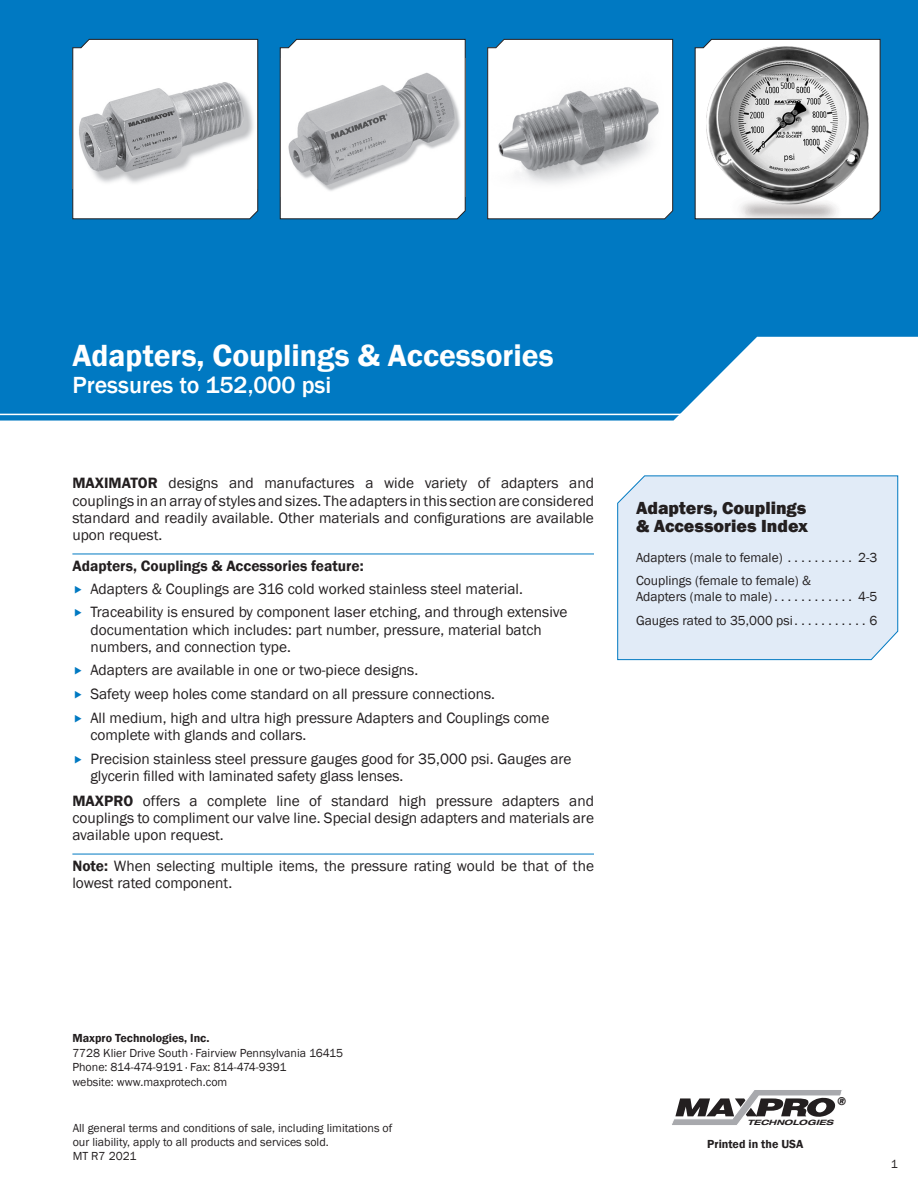
<style>
.page{position:relative;width:918px;height:1188px;background:#fff}
.page>*{position:absolute;margin:0;border:0;box-sizing:border-box;transform-origin:0 0}
.t1{font:600 31.5px "Franklin Gothic";color:#fff}
.t2{font:500 24px "Franklin Gothic";color:#fff}
.index_Title{font:800 18px/18px "Franklin Gothic";color:#231f20}
.bulleted_List{font:15.3px/17.2px "Franklin Gothic";color:#231f20}
.Bullet_H1{font:15.3px/17.2px "Franklin Gothic";color:#231f20}
.Bullet_H1-2{font:600 15.3px "Franklin Gothic";color:#231f20}
.t3{font:13.5px/16.5px "Franklin Gothic";color:#231f20}
.t4{font:12px/14.4px "Franklin Gothic";color:#231f20}
.t5{font:600 12px "Franklin Gothic";color:#231f20}
.t6{font:italic 800 11.55px "Franklin Gothic";color:#231f20}
.t7{font:italic 700 expanded 7.35px "Helvetica Neue LT";letter-spacing:.01em;color:#231f20;scale:1.21 1}
.s1{font-weight:600}
</style>
<div class="page">
<svg style="left:0;top:0;width:918px;height:421px;background:#1282c6"></svg>
<hr style="left:0;top:414px;width:733px;height:1px;background:#fff">
<svg style="left:672px;top:1090px;width:170px;height:35px"></svg>
<div style="left:617px;top:475px;width:282px;height:185px;background:#e1ebf7"></div>
<hr style="left:72px;top:554px;width:522px;height:1px;background:#0079c2">
<hr style="left:72px;top:854px;width:522px;height:1px;background:#0079c2">
<svg style="left:694px;top:39px;width:187px;height:181px"></svg>
<svg style="left:487px;top:39px;width:186px;height:181px"></svg>
<svg style="left:279px;top:39px;width:187px;height:181px"></svg>
<svg style="left:72px;top:39px;width:187px;height:181px"></svg>
<p class="t1" style="left:72px;top:336px;width:483px">Adapters, Couplings &amp; Accessories</p>
<p class="t2" style="left:72px;top:370px;width:260px">Pressures to 152,000 psi</p>
<p class="bulleted_List" style="left:72px;top:475px;width:523px;text-align:justify"><span class="s1">MAXIMATOR</span> designs and manufactures a wide variety of adapters and couplings in an array of styles and sizes. The adapters in this section are considered standard and readily available. Other materials and configurations are available upon request.</p>
<p class="Bullet_H1-2" style="left:72px;top:556px;width:293px">Adapters, Couplings &amp; Accessories feature:</p>
<p class="bulleted_List" style="left:90px;top:580px;width:432px">Adapters &amp; Couplings are 316 cold worked stainless steel material.</p>
<p class="bulleted_List" style="left:90px;top:604px;width:479px">Traceability is ensured by component laser etching, and through extensive documentation which includes: part number, pressure, material batch numbers, and connection type.</p>
<p class="bulleted_List" style="left:90px;top:662px;width:327px">Adapters are available in one or two-piece designs.</p>
<p class="bulleted_List" style="left:90px;top:686px;width:404px">Safety weep holes come standard on all pressure connections.</p>
<p class="bulleted_List" style="left:90px;top:710px;width:461px">All medium, high and ultra high pressure Adapters and Couplings come complete with glands and collars.</p>
<p class="bulleted_List" style="left:90px;top:751px;width:483px">Precision stainless steel pressure gauges good for 35,000 psi. Gauges are glycerin filled with laminated safety glass lenses.</p>
<p class="bulleted_List" style="left:72px;top:792px;width:523px;text-align:justify"><span class="s1">MAXPRO</span> offers a complete line of standard high pressure adapters and couplings to compliment our valve line. Special design adapters and materials are available upon request.</p>
<p class="Bullet_H1" style="left:72px;top:857px;width:523px"><span class="s1">Note:</span> When selecting multiple items, the pressure rating would be that of the lowest rated component.</p>
<p class="index_Title" style="left:636px;top:499px;width:174px">Adapters, Couplings &amp; Accessories Index</p>
<p class="t3" style="left:636px;top:549px;width:243px">Adapters (male to female) . . . . . . . . . . 2-3</p>
<p class="t3" style="left:636px;top:572px;width:243px">Couplings (female to female) &amp;<br>Adapters (male to male) . . . . . . . . . . . . 4-5</p>
<p class="t3" style="left:636px;top:612px;width:243px">Gauges rated to 35,000 psi . . . . . . . . . . . 6</p>
<p class="t5" style="left:72px;top:1031px;width:139px">Maxpro Technologies, Inc.</p>
<p class="t4" style="left:72px;top:1046px;width:272px">7728 Klier Drive South · Fairview Pennsylvania 16415<br>Phone: 814-474-9191 · Fax: 814-474-9391<br>website: www.maxprotech.com</p>
<p class="t4" style="left:73px;top:1121px;width:321px">All general terms and conditions of sale, including limitations of our liability, apply to all products and services sold.<br>MT R7 2021</p>
<p class="t6" style="left:837px;top:1094px;width:10px">®</p>
<p class="t7" style="left:747px;top:1118px;width:73px">TECHNOLOGIES</p>
<p class="t5" style="left:707px;top:1137px;width:98px">Printed in the USA</p>
<p class="t4" style="left:891px;top:1157px;width:9px">1</p>
</div>
